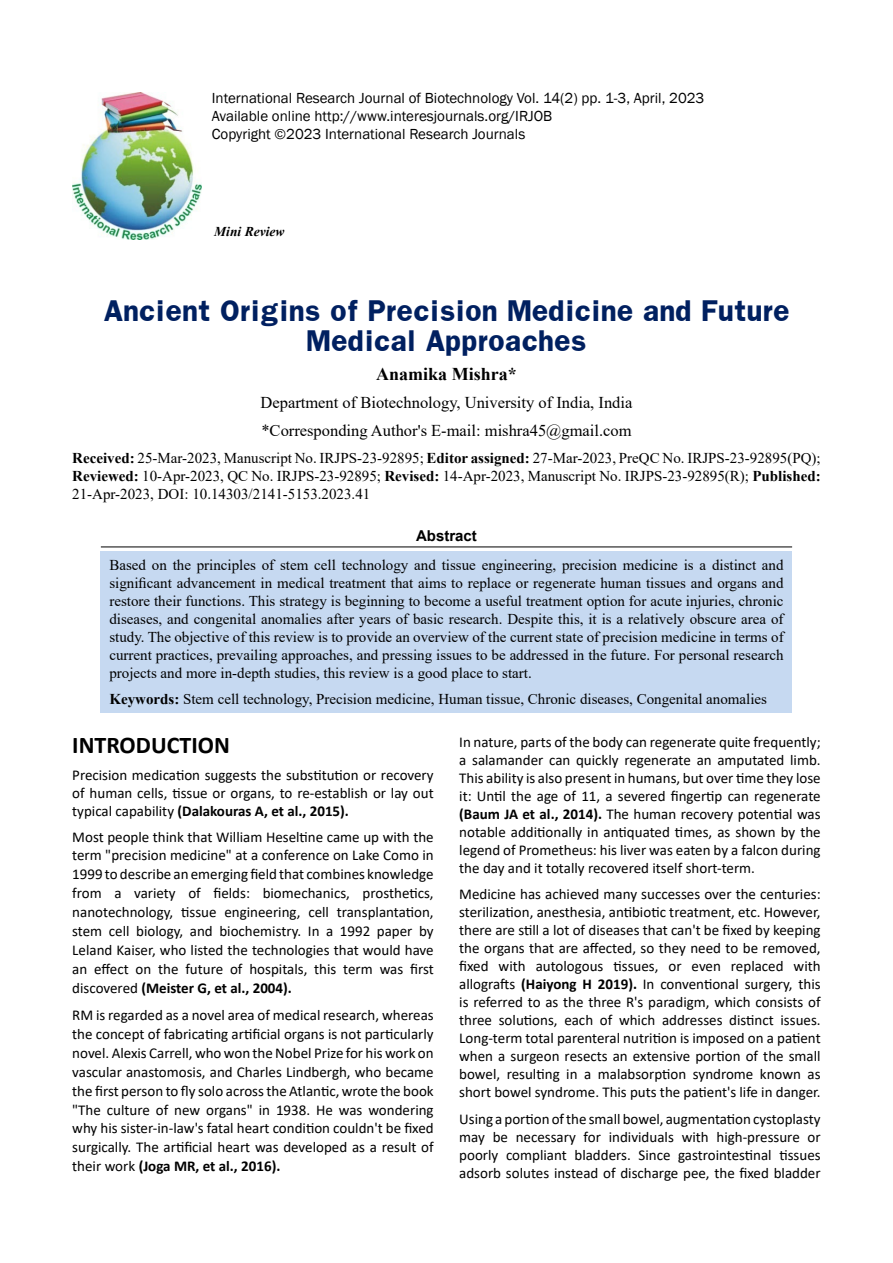
<style>
.page{position:relative;width:893px;height:1263px;background:#fff}
.page>*{position:absolute;margin:0;border:0;box-sizing:border-box;transform-origin:0 0}
.t1{font:700 25.5px/30px "Franklin";color:#002060;text-align:center}
.t2{font:700 24px "Calibri";color:#000}
.t3{font:700 18px "Times New Roman";color:#000}
.t4{font:16.5px/28.3px "Times New Roman";color:#000}
.t5{font:15px/18px "Calibri";color:#000;text-align:justify}
.t6{font:15px/18px "Times New Roman";color:#000;text-align:justify}
.t7{font:15px/18px "Franklin Gothic";color:#000}
.t8{font:700 15px "Arial";color:#000}
.t9{font:italic 700 13.5px "Times New Roman";color:#000101}
.s1{font-weight:700}
</style>
<div class="page">
<img style="left:72px;top:93px;width:129px;height:147px">
<hr style="left:101px;top:547px;width:691px;height:1px;background:#000">
<div style="left:101px;top:551px;width:691px;height:162px;background:#c6d9f1"></div>
<p class="t7" style="left:212px;top:90px;width:494px">International Research Journal of Biotechnology Vol. 14(2) pp. 1-3, April, 2023<br>Available online http://www.interesjournals.org/IRJOB<br>Copyright ©2023 International Research Journals</p>
<p class="t9" style="left:214px;top:222px;width:72px">Mini Review</p>
<h1 class="t1" style="left:103px;top:296px;width:688px">Ancient Origins of Precision Medicine and Future<br>Medical Approaches</h1>
<p class="t3" style="left:376px;top:361px;width:142px">Anamika Mishra*</p>
<p class="t4" style="left:260px;top:388px;width:373px">Department of Biotechnology, University of India, India *Corresponding Author's E-mail: mishra45@gmail.com</p>
<p class="t6" style="left:72px;top:448px;width:750px"><span class="s1">Received:</span> 25-Mar-2023, Manuscript No. IRJPS-23-92895; <span class="s1">Editor assigned:</span> 27-Mar-2023, PreQC No. IRJPS-23-92895(PQ); <span class="s1">Reviewed:</span> 10-Apr-2023, QC No. IRJPS-23-92895; <span class="s1">Revised:</span> 14-Apr-2023, Manuscript No. IRJPS-23-92895(R); <span class="s1">Published:<br></span>21-Apr-2023, DOI: 10.14303/2141-5153.2023.41</p>
<p class="t8" style="left:416px;top:525px;width:62px">Abstract</p>
<p class="t6" style="left:109px;top:555px;width:676px">Based on the principles of stem cell technology and tissue engineering, precision medicine is a distinct and significant advancement in medical treatment that aims to replace or regenerate human tissues and organs and restore their functions. This strategy is beginning to become a useful treatment option for acute injuries, chronic diseases, and congenital anomalies after years of basic research. Despite this, it is a relatively obscure area of study. The objective of this review is to provide an overview of the current state of precision medicine in terms of current practices, prevailing approaches, and pressing issues to be addressed in the future. For personal research projects and more in-depth studies, this review is a good place to start.</p>
<p class="t6" style="left:109px;top:690px;width:659px"><span class="s1">Keywords:</span> Stem cell technology, Precision medicine, Human tissue, Chronic diseases, Congenital anomalies</p>
<h2 class="t2" style="left:72px;top:728px;width:159px">INTRODUCTION</h2>
<p class="t5" style="left:72px;top:765px;width:363px">Precision medication suggests the substitution or recovery of human cells, tissue or organs, to re-establish or lay out typical capability <span class="s1">(Dalakouras A, et al., 2015).</span></p>
<p class="t5" style="left:72px;top:827px;width:363px;line-height:18.8px">Most people think that William Heseltine came up with the term "precision medicine" at a conference on Lake Como in 1999 to describe an emerging field that combines knowledge from a variety of fields: biomechanics, prosthetics, nanotechnology, tissue engineering, cell transplantation, stem cell biology, and biochemistry. In a 1992 paper by Leland Kaiser, who listed the technologies that would have an effect on the future of hospitals, this term was first discovered <span class="s1">(Meister G, et al., 2004).</span></p>
<p class="t5" style="left:72px;top:1005px;width:363px;line-height:18.9px">RM is regarded as a novel area of medical research, whereas the concept of fabricating artificial organs is not particularly novel. Alexis Carrell, who won the Nobel Prize for his work on vascular anastomosis, and Charles Lindbergh, who became the first person to fly solo across the Atlantic, wrote the book "The culture of new organs" in 1938. He was wondering why his sister-in-law's fatal heart condition couldn't be fixed surgically. The artificial heart was developed as a result of their work <span class="s1">(Joga MR, et al., 2016).</span></p>
<p class="t5" style="left:459px;top:732px;width:363px">In nature, parts of the body can regenerate quite frequently; a salamander can quickly regenerate an amputated limb.<br>This ability is also present in humans, but over time they lose it: Until the age of 11, a severed fingertip can regenerate <span class="s1">(Baum JA et al., 2014).</span> The human recovery potential was notable additionally in antiquated times, as shown by the legend of Prometheus: his liver was eaten by a falcon during the day and it totally recovered itself short-term.</p>
<p class="t5" style="left:459px;top:885px;width:363px">Medicine has achieved many successes over the centuries: sterilization, anesthesia, antibiotic treatment, etc. However, there are still a lot of diseases that can't be fixed by keeping the organs that are affected, so they need to be removed, fixed with autologous tissues, or even replaced with allografts <span class="s1">(Haiyong H 2019).</span> In conventional surgery, this is referred to as the three R's paradigm, which consists of three solutions, each of which addresses distinct issues.<br>Long-term total parenteral nutrition is imposed on a patient when a surgeon resects an extensive portion of the small bowel, resulting in a malabsorption syndrome known as short bowel syndrome. This puts the patient's life in danger.</p>
<p class="t5" style="left:459px;top:1109px;width:363px">Using a portion of the small bowel, augmentation cystoplasty may be necessary for individuals with high-pressure or poorly compliant bladders. Since gastrointestinal tissues adsorb solutes instead of discharge pee, the fixed bladder</p>
</div>
